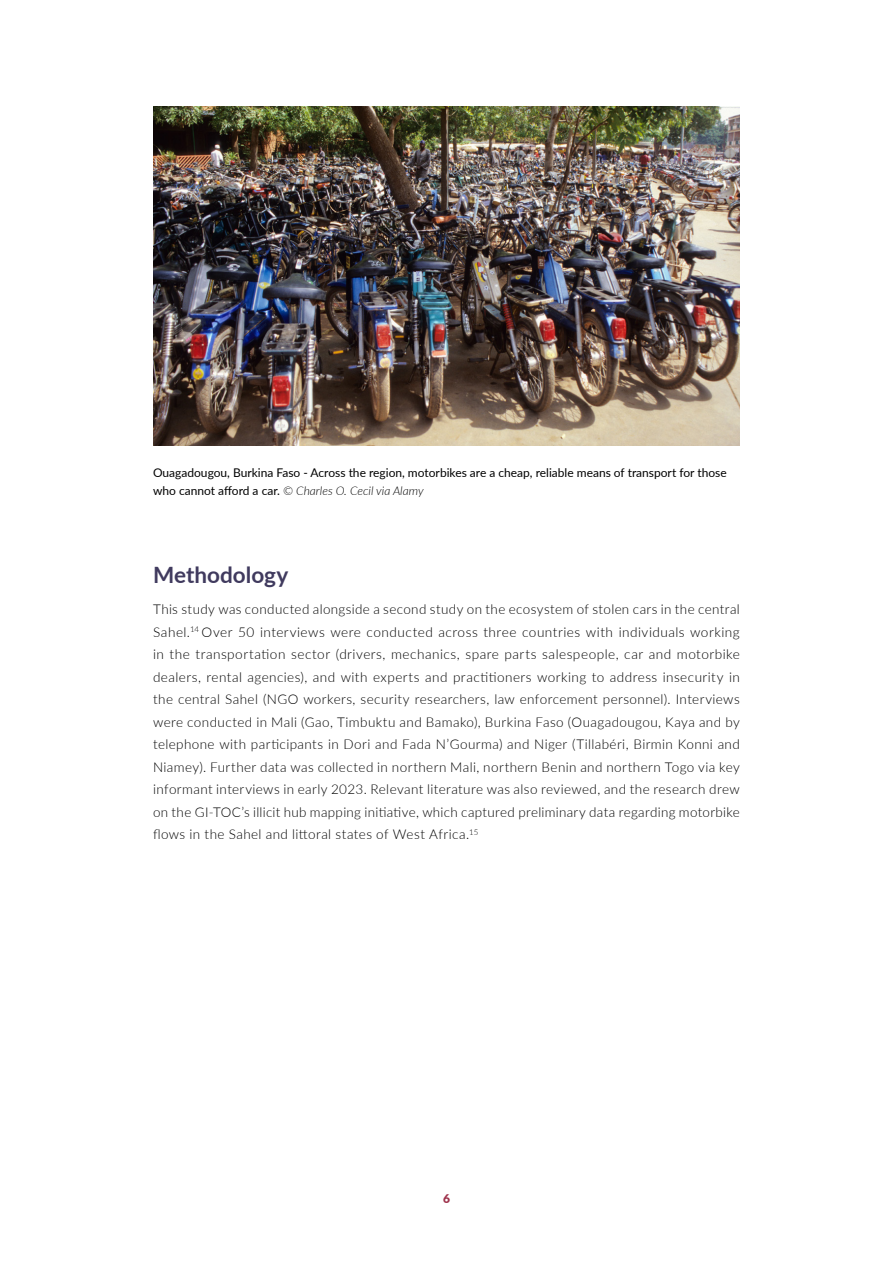
<style>
.page{position:relative;width:893px;height:1263px;background:#fff}
.page>*{position:absolute;margin:0;border:0;box-sizing:border-box;transform-origin:0 0}
.t1{font:700 22.5px "Lato";color:#403a5e}
.t2{font:300 13.5px/22.5px "Lato";letter-spacing:.03em;color:#000101;text-align:justify}
.t3{font:12px/18px "Lato";color:#000101}
.t4{font:900 12px "Lato";color:#9f344d}
.s1{font-weight:300;font-style:italic}
</style>
<div class="page">
<img style="left:153px;top:106px;width:587px;height:340px">
<p class="t3" style="left:153px;top:463px;width:575px">Ouagadougou, Burkina Faso - Across the region, motorbikes are a cheap, reliable means of transport for those who cannot afford a car. <span class="s1">© Charles O. Cecil via Alamy</span></p>
<h1 class="t1" style="left:153px;top:558px;width:137px">Methodology</h1>
<p class="t2" style="left:153px;top:597px;width:588px">This study was conducted alongside a second study on the ecosystem of stolen cars in the central Sahel.<sup>14</sup> Over 50 interviews were conducted across three countries with individuals working in the transportation sector (drivers, mechanics, spare parts salespeople, car and motorbike dealers, rental agencies), and with experts and practitioners working to address insecurity in the central Sahel (NGO workers, security researchers, law enforcement personnel). Interviews were conducted in Mali (Gao, Timbuktu and Bamako), Burkina Faso (Ouagadougou, Kaya and by telephone with participants in Dori and Fada N’Gourma) and Niger (Tillabéri, Birmin Konni and Niamey). Further data was collected in northern Mali, northern Benin and northern Togo via key informant interviews in early 2023. Relevant literature was also reviewed, and the research drew on the GI-TOC’s illicit hub mapping initiative, which captured preliminary data regarding motorbike flows in the Sahel and littoral states of West Africa.<sup>15</sup></p>
<p class="t4" style="left:443px;top:1189px;width:8px">6</p>
</div>
